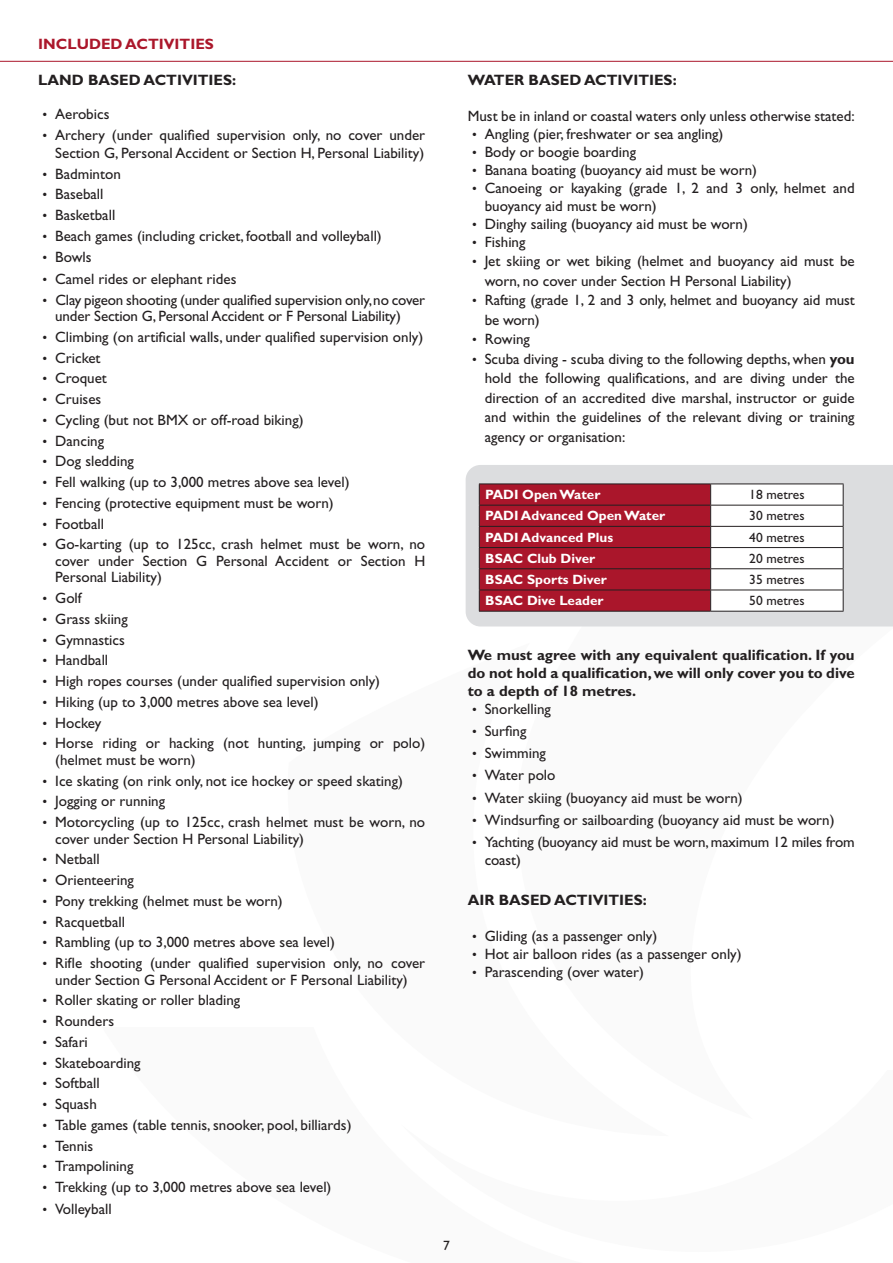
<style>
.page{position:relative;width:893px;height:1263px;background:#fff}
.page>*{position:absolute;margin:0;border:0;box-sizing:border-box;transform-origin:0 0}
.t1{font:15px/16.5px "Gill Sans Std";color:#231f20}
.t2{font:700 15px/18px "Gill Sans Std";color:#231f20;text-align:justify}
.t3{font:700 15px "Gill Sans Std";color:#ab172b}
.t4{font:700 13.5px "Gill Sans Std";color:#fff}
.t5{font:13.5px "Gill Sans Std";color:#231f20}
.s1{font-size:13.5px}
.s2{font-weight:700}
</style>
<div class="page">
<div style="left:466px;top:465px;width:427px;height:161px;background:#dcdddf"></div>
<svg style="left:479px;top:465px;width:414px;height:146px"></svg>
<hr style="left:479px;top:611px;width:232px;height:1px;background:#231f20">
<hr style="left:711px;top:611px;width:132px;height:1px;background:#231f20">
<hr style="left:0;top:61px;width:893px;height:1px;background:#aa162b">
<p class="t3" style="left:38px;top:35px;width:177px">INCLUDED ACTIVITIES</p>
<p class="t2" style="left:38px;top:70px;width:199px">LAND BASED ACTIVITIES:</p>
<p class="t1" style="left:43px;top:106px;width:68px"><span class="s1">•</span> Aerobics</p>
<p class="t1" style="left:43px;top:126px;width:384px;line-height:18px;text-align:right"><span class="s1">•</span> Archery (under qualified supervision only, no cover under<br>Section G, Personal Accident or Section H, Personal Liability)</p>
<p class="t1" style="left:43px;top:165px;width:80px"><span class="s1">•</span> Badminton</p>
<p class="t1" style="left:43px;top:186px;width:63px"><span class="s1">•</span> Baseball</p>
<p class="t1" style="left:43px;top:207px;width:74px"><span class="s1">•</span> Basketball</p>
<p class="t1" style="left:43px;top:228px;width:341px"><span class="s1">•</span> Beach games (including cricket, football and volleyball)</p>
<p class="t1" style="left:43px;top:248px;width:51px"><span class="s1">•</span> Bowls</p>
<p class="t1" style="left:43px;top:271px;width:195px"><span class="s1">•</span> Camel rides or elephant rides</p>
<p class="t1" style="left:55px;top:291px;width:371px;text-indent:-13px"><span class="s1">•</span> Clay pigeon shooting (under qualified supervision only, no cover under Section G, Personal Accident or F Personal Liability)</p>
<p class="t1" style="left:43px;top:329px;width:382px"><span class="s1">•</span> Climbing (on artificial walls, under qualified supervision only)</p>
<p class="t1" style="left:43px;top:349px;width:60px"><span class="s1">•</span> Cricket</p>
<p class="t1" style="left:43px;top:370px;width:66px"><span class="s1">•</span> Croquet</p>
<p class="t1" style="left:43px;top:391px;width:60px"><span class="s1">•</span> Cruises</p>
<p class="t1" style="left:43px;top:412px;width:263px"><span class="s1">•</span> Cycling (but not BMX or off-road biking)</p>
<p class="t1" style="left:43px;top:432px;width:63px"><span class="s1">•</span> Dancing</p>
<p class="t1" style="left:43px;top:453px;width:93px"><span class="s1">•</span> Dog sledding</p>
<p class="t1" style="left:43px;top:474px;width:308px"><span class="s1">•</span> Fell walking (up to 3,000 metres above sea level)</p>
<p class="t1" style="left:43px;top:495px;width:293px"><span class="s1">•</span> Fencing (protective equipment must be worn)</p>
<p class="t1" style="left:43px;top:515px;width:63px"><span class="s1">•</span> Football</p>
<p class="t1" style="left:55px;top:536px;width:371px;text-align:justify;text-indent:-13px"><span class="s1">•</span> Go-karting (up to 125cc, crash helmet must be worn, no cover under Section G Personal Accident or Section H Personal Liability)</p>
<p class="t1" style="left:43px;top:590px;width:41px"><span class="s1">•</span> Golf</p>
<p class="t1" style="left:43px;top:611px;width:87px"><span class="s1">•</span> Grass skiing</p>
<p class="t1" style="left:43px;top:631px;width:84px"><span class="s1">•</span> Gymnastics</p>
<p class="t1" style="left:43px;top:652px;width:67px"><span class="s1">•</span> Handball</p>
<p class="t1" style="left:43px;top:673px;width:339px"><span class="s1">•</span> High ropes courses (under qualified supervision only)</p>
<p class="t1" style="left:43px;top:694px;width:277px"><span class="s1">•</span> Hiking (up to 3,000 metres above sea level)</p>
<p class="t1" style="left:43px;top:714px;width:60px"><span class="s1">•</span> Hockey</p>
<p class="t1" style="left:55px;top:735px;width:371px;text-indent:-13px"><span class="s1">•</span> Horse riding or hacking (not hunting, jumping or polo) (helmet must be worn)</p>
<p class="t1" style="left:43px;top:772px;width:362px"><span class="s1">•</span> Ice skating (on rink only, not ice hockey or speed skating)</p>
<p class="t1" style="left:43px;top:793px;width:124px"><span class="s1">•</span> Jogging or running</p>
<p class="t1" style="left:55px;top:814px;width:371px;text-indent:-13px"><span class="s1">•</span> Motorcycling (up to 125cc, crash helmet must be worn, no cover under Section H Personal Liability)</p>
<p class="t1" style="left:43px;top:851px;width:59px"><span class="s1">•</span> Netball</p>
<p class="t1" style="left:43px;top:872px;width:93px"><span class="s1">•</span> Orienteering</p>
<p class="t1" style="left:43px;top:893px;width:242px"><span class="s1">•</span> Pony trekking (helmet must be worn)</p>
<p class="t1" style="left:43px;top:913px;width:84px"><span class="s1">•</span> Racquetball</p>
<p class="t1" style="left:43px;top:934px;width:294px"><span class="s1">•</span> Rambling (up to 3,000 metres above sea level)</p>
<p class="t1" style="left:43px;top:955px;width:384px;text-align:center"><span class="s1">•</span> Rifle shooting (under qualified supervision only, no cover under Section G Personal Accident or F Personal Liability)</p>
<p class="t1" style="left:43px;top:992px;width:199px"><span class="s1">•</span> Roller skating or roller blading</p>
<p class="t1" style="left:43px;top:1013px;width:73px"><span class="s1">•</span> Rounders</p>
<p class="t1" style="left:43px;top:1034px;width:47px"><span class="s1">•</span> Safari</p>
<p class="t1" style="left:43px;top:1054px;width:100px"><span class="s1">•</span> Skateboarding</p>
<p class="t1" style="left:43px;top:1075px;width:59px"><span class="s1">•</span> Softball</p>
<p class="t1" style="left:43px;top:1096px;width:56px"><span class="s1">•</span> Squash</p>
<p class="t1" style="left:43px;top:1117px;width:311px"><span class="s1">•</span> Table games (table tennis, snooker, pool, billiards)</p>
<p class="t1" style="left:43px;top:1137px;width:52px"><span class="s1">•</span> Tennis</p>
<p class="t1" style="left:43px;top:1158px;width:92px"><span class="s1">•</span> Trampolining</p>
<p class="t1" style="left:43px;top:1179px;width:290px"><span class="s1">•</span> Trekking (up to 3,000 metres above sea level)</p>
<p class="t1" style="left:43px;top:1201px;width:71px"><span class="s1">•</span> Volleyball</p>
<p class="t2" style="left:468px;top:70px;width:210px">WATER BASED ACTIVITIES:</p>
<p class="t1" style="left:468px;top:107px;width:388px">Must be in inland or coastal waters only unless otherwise stated:</p>
<p class="t1" style="left:472px;top:125px;width:253px"><span class="s1">•</span> Angling (pier, freshwater or sea angling)</p>
<p class="t1" style="left:472px;top:143px;width:166px"><span class="s1">•</span> Body or boogie boarding</p>
<p class="t1" style="left:472px;top:161px;width:287px"><span class="s1">•</span> Banana boating (buoyancy aid must be worn)</p>
<p class="t1" style="left:485px;top:179px;width:371px;line-height:18px;text-indent:-13px"><span class="s1">•</span> Canoeing or kayaking (grade 1, 2 and 3 only, helmet and buoyancy aid must be worn)</p>
<p class="t1" style="left:472px;top:215px;width:277px"><span class="s1">•</span> Dinghy sailing (buoyancy aid must be worn)</p>
<p class="t1" style="left:472px;top:233px;width:55px"><span class="s1">•</span> Fishing</p>
<p class="t1" style="left:485px;top:251px;width:371px;line-height:19.5px;text-indent:-13px"><span class="s1">•</span> Jet skiing or wet biking (helmet and buoyancy aid must be worn, no cover under Section H Personal Liability)</p>
<p class="t1" style="left:485px;top:290px;width:371px;line-height:19.5px;text-indent:-13px"><span class="s1">•</span> Rafting (grade 1, 2 and 3 only, helmet and buoyancy aid must be worn)</p>
<p class="t1" style="left:472px;top:331px;width:59px"><span class="s1">•</span> Rowing</p>
<p class="t1" style="left:485px;top:349px;width:371px;line-height:19.5px;text-align:justify;text-indent:-13px"><span class="s1">•</span> Scuba diving - scuba diving to the following depths, when <span class="s2">you </span>hold the following qualifications, and are diving under the direction of an accredited dive marshal, instructor or guide and within the guidelines of the relevant diving or training agency or organisation:</p>
<p class="t4" style="left:485px;top:487px;width:117px">PADI Open Water</p>
<p class="t5" style="left:749px;top:487px;width:57px">18 metres</p>
<p class="t4" style="left:485px;top:508px;width:181px">PADI Advanced Open Water</p>
<p class="t5" style="left:749px;top:508px;width:57px">30 metres</p>
<p class="t4" style="left:485px;top:529px;width:129px">PADI Advanced Plus</p>
<p class="t5" style="left:749px;top:529px;width:57px">40 metres</p>
<p class="t4" style="left:485px;top:550px;width:111px">BSAC Club Diver</p>
<p class="t5" style="left:749px;top:550px;width:57px">20 metres</p>
<p class="t4" style="left:485px;top:571px;width:123px">BSAC Sports Diver</p>
<p class="t5" style="left:749px;top:572px;width:57px">35 metres</p>
<p class="t4" style="left:485px;top:593px;width:120px">BSAC Dive Leader</p>
<p class="t5" style="left:749px;top:593px;width:57px">50 metres</p>
<p class="t2" style="left:468px;top:645px;width:388px">We must agree with any equivalent qualification. If you do not hold a qualification, we will only cover you to dive to a depth of 18 metres.</p>
<p class="t1" style="left:472px;top:700px;width:81px"><span class="s1">•</span> Snorkelling</p>
<p class="t1" style="left:472px;top:723px;width:56px"><span class="s1">•</span> Surfing</p>
<p class="t1" style="left:472px;top:745px;width:76px"><span class="s1">•</span> Swimming</p>
<p class="t1" style="left:472px;top:767px;width:85px"><span class="s1">•</span> Water polo</p>
<p class="t1" style="left:472px;top:789px;width:272px"><span class="s1">•</span> Water skiing (buoyancy aid must be worn)</p>
<p class="t1" style="left:472px;top:812px;width:364px"><span class="s1">•</span> Windsurfing or sailboarding (buoyancy aid must be worn)</p>
<p class="t1" style="left:485px;top:833px;width:371px;line-height:18px;text-indent:-13px"><span class="s1">•</span> Yachting (buoyancy aid must be worn, maximum 12 miles from coast)</p>
<p class="t2" style="left:468px;top:891px;width:181px">AIR BASED ACTIVITIES:</p>
<p class="t1" style="left:472px;top:928px;width:187px"><span class="s1">•</span> Gliding (as a passenger only)</p>
<p class="t1" style="left:472px;top:946px;width:271px"><span class="s1">•</span> Hot air balloon rides (as a passenger only)</p>
<p class="t1" style="left:472px;top:964px;width:173px"><span class="s1">•</span> Parascending (over water)</p>
<p class="t5" style="left:443px;top:1237px;width:8px">7</p>
</div>
